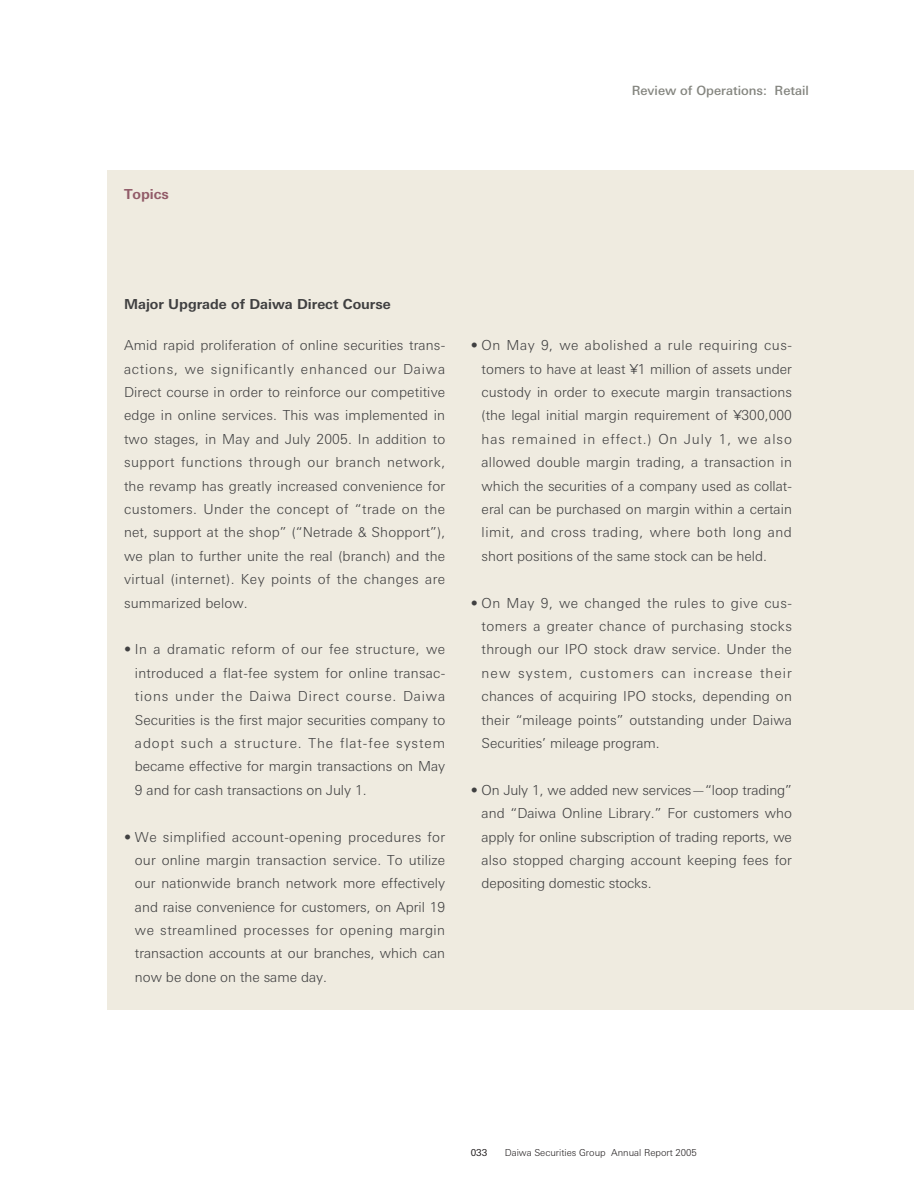
<style>
.page{position:relative;width:914px;height:1190px;background:#fff}
.page>*{position:absolute;margin:0;border:0;box-sizing:border-box;transform-origin:0 0}
.t1{font:300 13.8px/23.4px "Linotype Univers Basic";color:#404041;text-align:justify}
.t2{font:700 13.8px "Linotype Univers Basic";color:#404041}
.t3{font:700 13.8px "Linotype Univers Basic";color:#925c69}
.t4{font:500 12.75px "Linotype Univers Basic";color:#84857f}
.t5{font:300 9.6px "Linotype Univers Basic";color:#231f20}
.t6{font:9.6px "Linotype Univers Basic";color:#231f20}
.s1{font-family:"Helvetica Neue"}
</style>
<div class="page">
<div style="left:107px;top:170px;width:807px;height:840px;background:#efebe0"></div>
<p class="t3" style="left:124px;top:189px;width:46px">Topics</p>
<p class="t4" style="left:631px;top:86px;width:179px">Review of Operations: Retail</p>
<p class="t2" style="left:124px;top:299px;width:268px">Major Upgrade of Daiwa Direct Course</p>
<p class="t1" style="left:124px;top:335px;width:323px">Amid rapid proliferation of online securities trans&shy;actions, we significantly enhanced our Daiwa Direct course in order to reinforce our competitive edge in online services. This was implemented in two stages, in May and July 2005. In addition to support functions through our branch network, the revamp has greatly increased convenience for customers. Under the concept of “trade on the net, support at the shop” (“Netrade <span class="s1">&amp;</span> Shopport”), we plan to further unite the real (branch) and the virtual (internet). Key points of the changes are summarized below.</p>
<p class="t1" style="left:135px;top:639px;width:312px;text-indent:-11px">• In a dramatic reform of our fee structure, we introduced a flat-fee system for online transac&shy;tions under the Daiwa Direct course. Daiwa Securities is the first major securities company to adopt such a structure. The flat-fee system became effective for margin transactions on May 9 and for cash transactions on July 1.</p>
<p class="t1" style="left:135px;top:826px;width:312px;text-indent:-11px">• We simplified account-opening procedures for our online margin transaction service. To utilize our nationwide branch network more effectively and raise convenience for customers, on April 19 we streamlined processes for opening margin transaction accounts at our branches, which can now be done on the same day.</p>
<p class="t1" style="left:481px;top:335px;width:312px;text-indent:-11px">• On May 9, we abolished a rule requiring cus&shy;tomers to have at least ¥1 million of assets under custody in order to execute margin transactions (the legal initial margin requirement of ¥300,000 has remained in effect.) On July 1, we also allowed double margin trading, a transaction in which the securities of a company used as collat&shy;eral can be purchased on margin within a certain limit, and cross trading, where both long and short positions of the same stock can be held.</p>
<p class="t1" style="left:481px;top:592px;width:312px;text-indent:-11px">• On May 9, we changed the rules to give cus&shy;tomers a greater chance of purchasing stocks through our IPO stock draw service. Under the new system, customers can increase their chances of acquiring IPO stocks, depending on their “mileage points” outstanding under Daiwa Securities’ mileage program.</p>
<p class="t1" style="left:481px;top:779px;width:312px;text-indent:-11px">• On July 1, we added new services—“loop trading” and “Daiwa Online Library.” For customers who apply for online subscription of trading reports, we also stopped charging account keeping fees for depositing domestic stocks.</p>
<p class="t6" style="left:471px;top:1149px;width:18px">033</p>
<p class="t5" style="left:505px;top:1149px;width:194px">Daiwa Securities Group Annual Report 2005</p>
</div>
